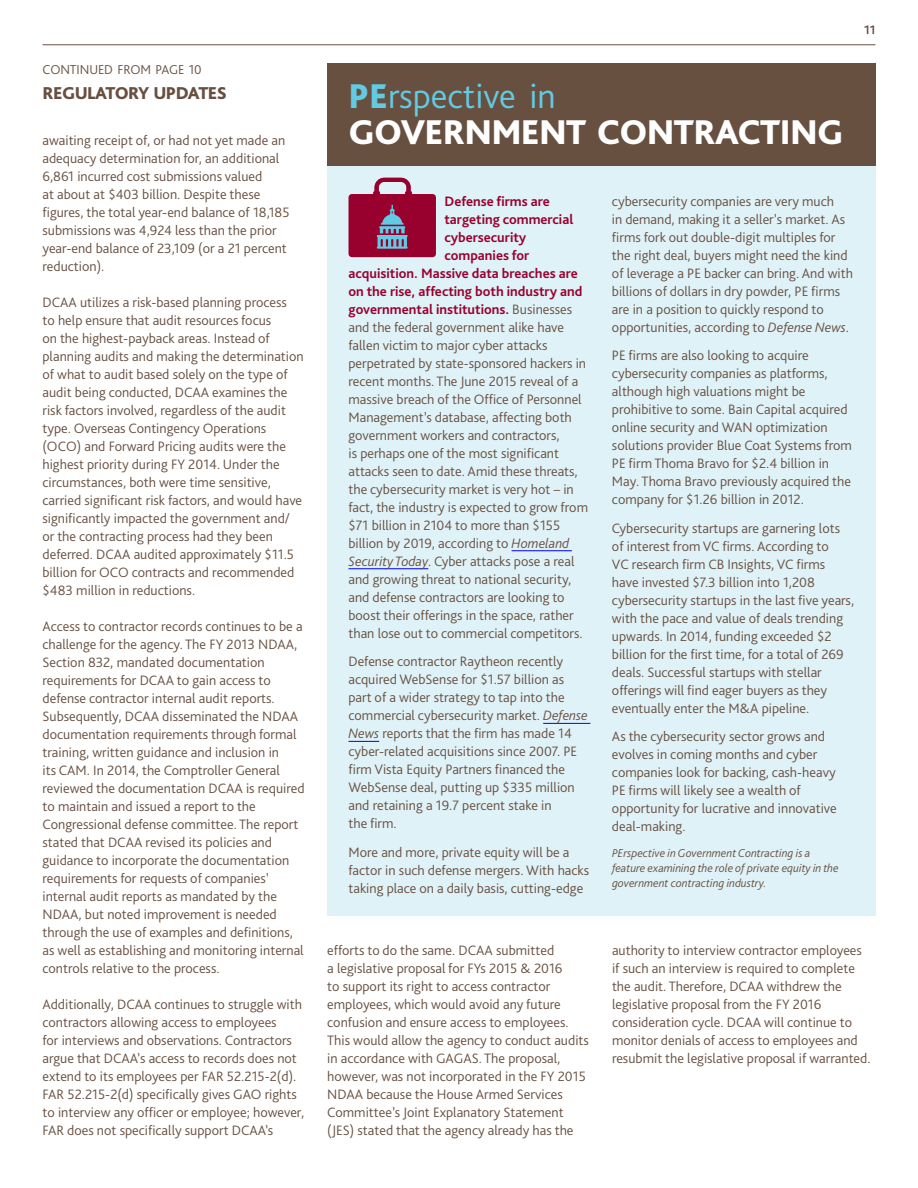
<style>
.page{position:relative;width:918px;height:1188px;background:#fff}
.page>*{position:absolute;margin:0;border:0;box-sizing:border-box;transform-origin:0 0}
.t1{font:800 36px/36px "Bliss Pro";letter-spacing:-.02em;color:#fff}
.t2{font:800 18px "Bliss Pro";letter-spacing:-.03em;color:#685041}
.t3{font:300 14.25px/18px "Bliss Pro";color:#685041}
.t4{font:700 14.25px "Bliss Pro";color:#98002e}
.t5{font:300 13.5px "Bliss Pro";letter-spacing:-.005em;color:#685041}
.t6{font:700 12.75px "Bliss Pro";color:#685041}
.t7{font:italic 300 12px/15px "Bliss Pro";color:#685041}
.s1{color:#62cae3}
.s2{font-weight:300;color:#62cae3}
.s3{font-style:italic}
.s4{font-weight:300;color:#685041}
</style>
<div class="page">
<hr style="left:43px;top:44px;width:832px;height:1px;background:#685041">
<div style="left:327px;top:108px;width:548px;height:807px;background:#dff2f7"></div>
<div style="left:327px;top:64px;width:548px;height:102px;background:#685041"></div>
<hr style="left:512px;top:550px;width:60px;height:1px;background:#00f">
<hr style="left:349px;top:568px;width:79px;height:1px;background:#00f">
<hr style="left:543px;top:723px;width:47px;height:1px;background:#00f">
<hr style="left:349px;top:741px;width:30px;height:1px;background:#00f">
<div style="left:349px;top:194px;width:87px;height:63px;background:#98002e;border-radius:3px"></div>
<svg style="left:373px;top:178px;width:39px;height:16px"></svg>
<svg style="left:377px;top:205px;width:31px;height:44px"></svg>
<p class="t6" style="left:864px;top:22px;width:13px">11</p>
<p class="t5" style="left:43px;top:61px;width:161px">CONTINUED FROM PAGE 10</p>
<p class="t2" style="left:43px;top:82px;width:186px">REGULATORY UPDATES</p>
<h1 class="t1" style="left:349px;top:77px;width:496px"><span class="s1">PE</span><span class="s2">rspective in<br></span>GOVERNMENT CONTRACTING</h1>
<p class="t3" style="left:43px;top:131px;width:249px">awaiting receipt of, or had not yet made an adequacy determination for, an additional 6,861 incurred cost submissions valued<br>at about at $403 billion. Despite these figures, the total year-end balance of 18,185 submissions was 4,924 less than the prior year-end balance of 23,109 (or a 21 percent reduction).</p>
<p class="t3" style="left:43px;top:293px;width:263px">DCAA utilizes a risk-based planning process<br>to help ensure that audit resources focus<br>on the highest-payback areas. Instead of planning audits and making the determination of what to audit based solely on the type of audit being conducted, DCAA examines the risk factors involved, regardless of the audit type. Overseas Contingency Operations (OCO) and Forward Pricing audits were the highest priority during FY 2014. Under the circumstances, both were time sensitive, carried significant risk factors, and would have significantly impacted the government and/ or the contracting process had they been deferred. DCAA audited approximately $11.5 billion for OCO contracts and recommended $483 million in reductions.</p>
<p class="t3" style="left:43px;top:617px;width:264px">Access to contractor records continues to be a challenge for the agency. The FY 2013 NDAA, Section 832, mandated documentation requirements for DCAA to gain access to defense contractor internal audit reports.<br>Subsequently, DCAA disseminated the NDAA documentation requirements through formal training, written guidance and inclusion in<br>its CAM. In 2014, the Comptroller General reviewed the documentation DCAA is required to maintain and issued a report to the Congressional defense committee. The report stated that DCAA revised its policies and guidance to incorporate the documentation requirements for requests of companies’ internal audit reports as mandated by the NDAA, but noted improvement is needed through the use of examples and definitions, as well as establishing and monitoring internal controls relative to the process.</p>
<p class="t3" style="left:43px;top:995px;width:263px">Additionally, DCAA continues to struggle with contractors allowing access to employees<br>for interviews and observations. Contractors argue that DCAA’s access to records does not extend to its employees per FAR 52.215-2(d).<br>FAR 52.215-2(d) specifically gives GAO rights to interview any officer or employee; however, FAR does not specifically support DCAA’s</p>
<p class="t3" style="left:612px;top:192px;width:242px">cybersecurity companies are very much<br>in demand, making it a seller’s market. As firms fork out double-digit multiples for the right deal, buyers might need the kind of leverage a PE backer can bring. And with billions of dollars in dry powder, PE firms are in a position to quickly respond to opportunities, according to <span class="s3">Defense News</span>.</p>
<p class="t3" style="left:612px;top:346px;width:241px">PE firms are also looking to acquire cybersecurity companies as platforms, although high valuations might be prohibitive to some. Bain Capital acquired online security and WAN optimization solutions provider Blue Coat Systems from PE firm Thoma Bravo for $2.4 billion in May. Thoma Bravo previously acquired the company for $1.26 billion in 2012.</p>
<p class="t3" style="left:612px;top:519px;width:244px">Cybersecurity startups are garnering lots of interest from VC firms. According to<br>VC research firm CB Insights, VC firms have invested $7.3 billion into 1,208 cybersecurity startups in the last five years, with the pace and value of deals trending upwards. In 2014, funding exceeded $2 billion for the first time, for a total of 269 deals. Successful startups with stellar offerings will find eager buyers as they eventually enter the M&amp;A pipeline.</p>
<p class="t3" style="left:612px;top:727px;width:226px">As the cybersecurity sector grows and evolves in coming months and cyber companies look for backing, cash-heavy PE firms will likely see a wealth of opportunity for lucrative and innovative deal-making.</p>
<p class="t7" style="left:612px;top:845px;width:228px">PErspective in Government Contracting is a feature examining the role of private equity in the government contracting industry.</p>
<p class="t4" style="left:444px;top:192px;width:107px">Defense firms are</p>
<p class="t4" style="left:444px;top:210px;width:130px">targeting commercial</p>
<p class="t4" style="left:444px;top:228px;width:83px">cybersecurity</p>
<p class="t4" style="left:444px;top:246px;width:86px">companies for</p>
<p class="t4" style="left:349px;top:264px;width:231px">acquisition. Massive data breaches are</p>
<p class="t4" style="left:349px;top:282px;width:236px">on the rise, affecting both industry and</p>
<p class="t4" style="left:349px;top:300px;width:225px">governmental institutions. <span class="s4">Businesses</span></p>
<p class="t3" style="left:349px;top:318px;width:217px">and the federal government alike have</p>
<p class="t3" style="left:349px;top:336px;width:201px">fallen victim to major cyber attacks</p>
<p class="t3" style="left:349px;top:354px;width:239px">perpetrated by state-sponsored hackers in</p>
<p class="t3" style="left:349px;top:372px;width:231px">recent months. The June 2015 reveal of a</p>
<p class="t3" style="left:349px;top:390px;width:235px">massive breach of the Office of Personnel</p>
<p class="t3" style="left:349px;top:408px;width:225px">Management’s database, affecting both</p>
<p class="t3" style="left:349px;top:426px;width:213px">government workers and contractors,</p>
<p class="t3" style="left:349px;top:444px;width:212px">is perhaps one of the most significant</p>
<p class="t3" style="left:349px;top:462px;width:231px">attacks seen to date. Amid these threats,</p>
<p class="t3" style="left:349px;top:480px;width:227px">the cybersecurity market is very hot – in</p>
<p class="t3" style="left:349px;top:498px;width:241px">fact, the industry is expected to grow from</p>
<p class="t3" style="left:349px;top:516px;width:213px">$71 billion in 2104 to more than $155</p>
<p class="t3" style="left:349px;top:534px;width:222px">billion by 2019, according to <span class="s3">Homeland</span></p>
<p class="t3" style="left:349px;top:552px;width:227px"><span class="s3">Security Today</span>. Cyber attacks pose a real</p>
<p class="t3" style="left:349px;top:570px;width:224px">and growing threat to national security,</p>
<p class="t3" style="left:349px;top:588px;width:218px">and defense contractors are looking to</p>
<p class="t3" style="left:349px;top:606px;width:227px">boost their offerings in the space, rather</p>
<p class="t3" style="left:349px;top:624px;width:236px">than lose out to commercial competitors.</p>
<p class="t3" style="left:349px;top:652px;width:241px">Defense contractor Raytheon recently acquired WebSense for $1.57 billion as part of a wider strategy to tap into the commercial cybersecurity market. <span class="s3">Defense News</span> reports that the firm has made 14 cyber-related acquisitions since 2007. PE firm Vista Equity Partners financed the WebSense deal, putting up $335 million and retaining a 19.7 percent stake in<br>the firm.</p>
<p class="t3" style="left:349px;top:843px;width:242px">More and more, private equity will be a factor in such defense mergers. With hacks taking place on a daily basis, cutting-edge</p>
<p class="t3" style="left:327px;top:941px;width:263px">efforts to do the same. DCAA submitted<br>a legislative proposal for FYs 2015 &amp; 2016<br>to support its right to access contractor employees, which would avoid any future confusion and ensure access to employees.<br>This would allow the agency to conduct audits in accordance with GAGAS. The proposal, however, was not incorporated in the FY 2015<br>NDAA because the House Armed Services Committee’s Joint Explanatory Statement (JES) stated that the agency already has the</p>
<p class="t3" style="left:612px;top:941px;width:260px">authority to interview contractor employees if such an interview is required to complete the audit. Therefore, DCAA withdrew the legislative proposal from the FY 2016 consideration cycle. DCAA will continue to monitor denials of access to employees and resubmit the legislative proposal if warranted.</p>
</div>
